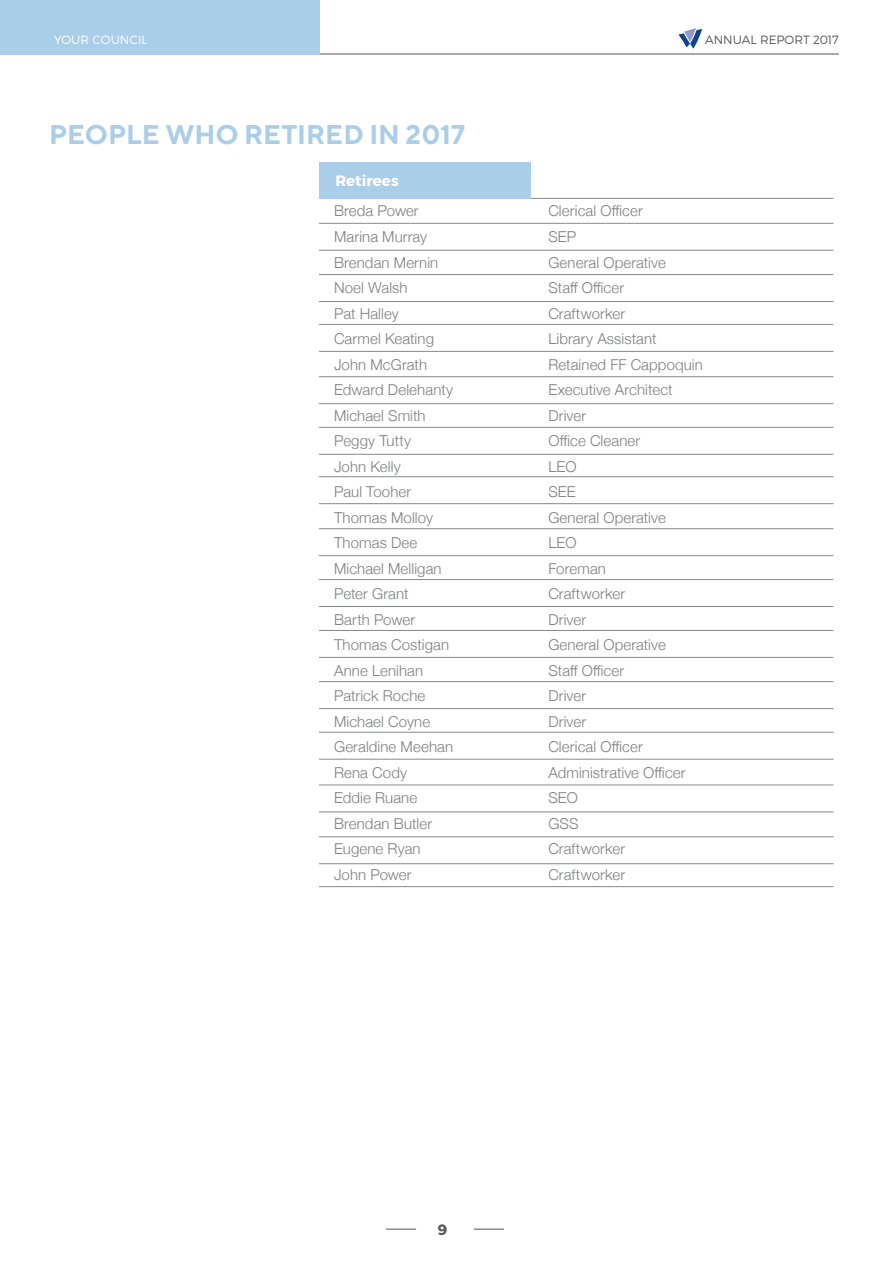
<style>
.page{position:relative;width:893px;height:1263px;background:#fff}
.page>*{position:absolute;margin:0;border:0;box-sizing:border-box;transform-origin:0 0}
.t1{font:700 27px "TT Norms";color:#aacde8}
.t2{font:300 15px/25.5px "Helvetica Neue";letter-spacing:.01em;color:#7e7f81}
.t3{font:700 15px "Montserrat";color:#fff}
.t4{font:700 15px "Montserrat";color:#58585a}
.t5{font:300 12px "Montserrat";letter-spacing:-.005em;color:#58585a}
.t6{font:300 12px "Montserrat";letter-spacing:.005em;color:#fff}
</style>
<div class="page">
<svg style="left:678px;top:28px;width:24px;height:21px"></svg>
<hr style="left:51px;top:54px;width:788px;height:1px;background:#58585a">
<hr style="left:386px;top:1229px;width:30px;height:1px;background:#58585a">
<hr style="left:474px;top:1229px;width:30px;height:1px;background:#58585a">
<hr style="left:319px;top:198px;width:514px;height:1px;background:#87888a">
<hr style="left:319px;top:223px;width:514px;height:1px;background:#87888a">
<hr style="left:319px;top:274px;width:514px;height:1px;background:#87888a">
<hr style="left:319px;top:324px;width:514px;height:1px;background:#87888a">
<hr style="left:319px;top:376px;width:514px;height:1px;background:#87888a">
<hr style="left:319px;top:427px;width:514px;height:1px;background:#87888a">
<hr style="left:319px;top:476px;width:514px;height:1px;background:#87888a">
<hr style="left:319px;top:528px;width:514px;height:1px;background:#87888a">
<hr style="left:319px;top:579px;width:514px;height:1px;background:#87888a">
<hr style="left:319px;top:630px;width:514px;height:1px;background:#87888a">
<hr style="left:319px;top:681px;width:514px;height:1px;background:#87888a">
<hr style="left:319px;top:732px;width:514px;height:1px;background:#87888a">
<hr style="left:319px;top:784px;width:514px;height:1px;background:#87888a">
<hr style="left:319px;top:836px;width:514px;height:1px;background:#87888a">
<hr style="left:319px;top:886px;width:514px;height:1px;background:#87888a">
<hr style="left:319px;top:250px;width:514px;height:1px;background:#87888a">
<hr style="left:319px;top:301px;width:514px;height:1px;background:#87888a">
<hr style="left:319px;top:351px;width:514px;height:1px;background:#87888a">
<hr style="left:319px;top:403px;width:514px;height:1px;background:#87888a">
<hr style="left:319px;top:454px;width:514px;height:1px;background:#87888a">
<hr style="left:319px;top:503px;width:514px;height:1px;background:#87888a">
<hr style="left:319px;top:555px;width:514px;height:1px;background:#87888a">
<hr style="left:319px;top:606px;width:514px;height:1px;background:#87888a">
<hr style="left:319px;top:657px;width:514px;height:1px;background:#87888a">
<hr style="left:319px;top:708px;width:514px;height:1px;background:#87888a">
<hr style="left:319px;top:759px;width:514px;height:1px;background:#87888a">
<hr style="left:319px;top:811px;width:514px;height:1px;background:#87888a">
<hr style="left:319px;top:863px;width:514px;height:1px;background:#87888a">
<div style="left:0;top:0;width:319px;height:54px;background:#aacde8"></div>
<div style="left:319px;top:163px;width:212px;height:36px;background:#aacde8"></div>
<p class="t6" style="left:54px;top:33px;width:95px">YOUR COUNCIL</p>
<h1 class="t1" style="left:49px;top:118px;width:418px">PEOPLE WHO RETIRED IN 2017</h1>
<p class="t3" style="left:335px;top:171px;width:65px">Retirees</p>
<p class="t5" style="left:705px;top:33px;width:135px">ANNUAL REPORT 2017</p>
<p class="t2" style="left:334px;top:197px;width:121px">Breda Power<br>Marina Murray<br>Brendan Mernin<br>Noel Walsh<br>Pat Halley<br>Carmel Keating<br>John McGrath<br>Edward Delehanty<br>Michael Smith<br>Peggy Tutty<br>John Kelly<br>Paul Tooher<br>Thomas Molloy<br>Thomas Dee<br>Michael Melligan<br>Peter Grant<br>Barth Power<br>Thomas Costigan<br>Anne Lenihan<br>Patrick Roche<br>Michael Coyne<br>Geraldine Meehan<br>Rena Cody<br>Eddie Ruane<br>Brendan Butler<br>Eugene Ryan<br>John Power</p>
<p class="t2" style="left:548px;top:197px;width:156px">Clerical Officer<br>SEP<br>General Operative<br>Staff Officer<br>Craftworker<br>Library Assistant<br>Retained FF Cappoquin<br>Executive Architect<br>Driver<br>Office Cleaner<br>LEO<br>SEE<br>General Operative<br>LEO<br>Foreman<br>Craftworker<br>Driver<br>General Operative<br>Staff Officer<br>Driver<br>Driver<br>Clerical Officer<br>Administrative Officer<br>SEO<br>GSS<br>Craftworker<br>Craftworker</p>
<p class="t4" style="left:438px;top:1220px;width:11px">9</p>
</div>
